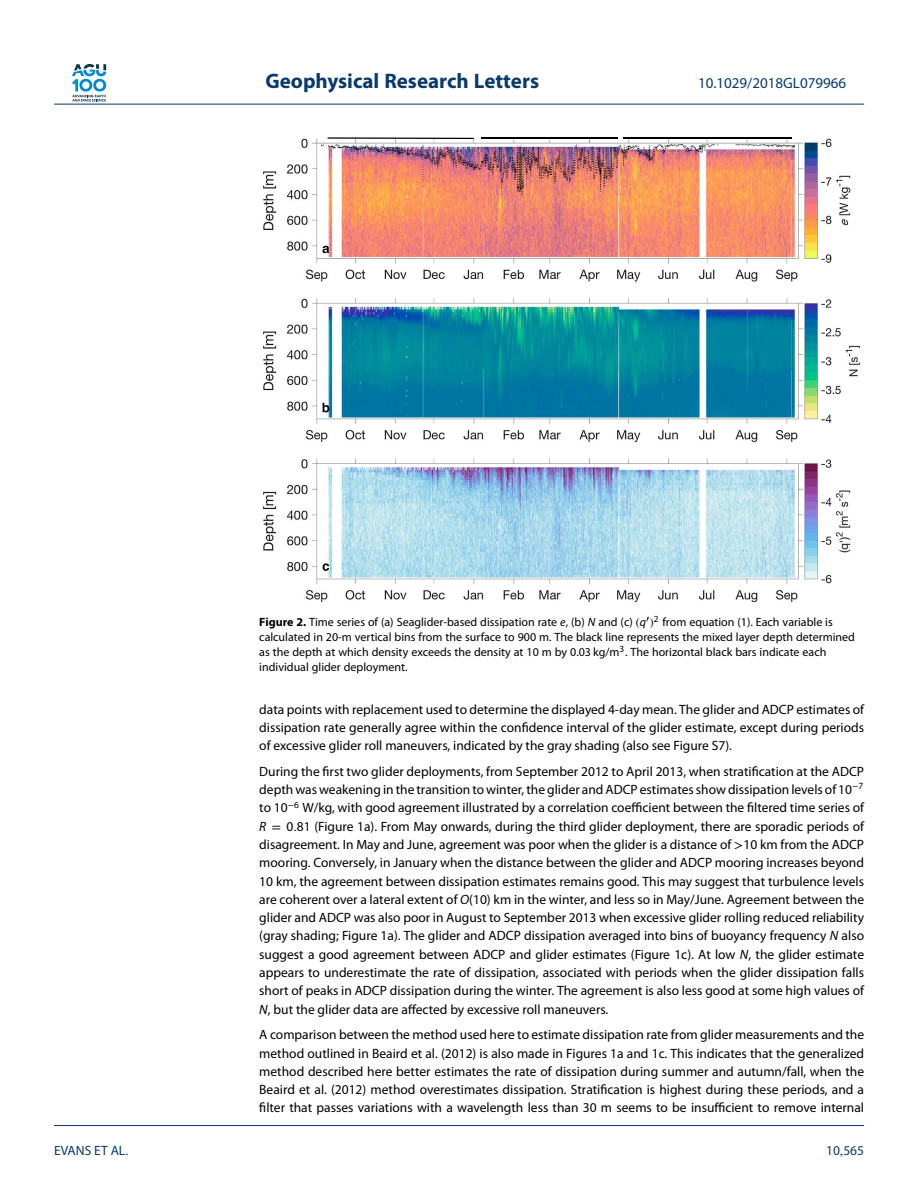
<style>
.page{position:relative;width:918px;height:1188px;background:#fff}
.page>*{position:absolute;margin:0;border:0;box-sizing:border-box;transform-origin:0 0}
.t1{font:700 21px "Myriad Pro";color:#0a3a69}
.t2{font:15px "Myriad Pro";color:#0a3a69}
.t3{font:13.5px/18.3px "Myriad Pro";color:#000;text-align:justify}
.t4{font:13.5px "Myriad Pro";color:#0a3a69}
.t5{font:12px/15px "Myriad Pro";color:#000}
.s1{font-weight:700}
.s2{font-style:italic}
.s3{font-family:"STIX Math"}
.s4{font-family:"STIX Math";font-style:italic}
</style>
<div class="page">
<svg style="left:72px;top:64px;width:34px;height:38px"></svg>
<hr style="left:54px;top:104px;width:810px;height:1px;background:#0a3a69">
<img style="left:264px;top:138px;width:595px;height:464px">
<svg style="left:323px;top:246px;width:6px;height:7px"></svg>
<svg style="left:323px;top:403px;width:6px;height:9px"></svg>
<svg style="left:323px;top:563px;width:6px;height:8px"></svg>
<hr style="left:328px;top:137px;width:146px;height:2px;background:#000">
<hr style="left:481px;top:137px;width:137px;height:2px;background:#000">
<hr style="left:623px;top:137px;width:169px;height:2px;background:#000">
<hr style="left:54px;top:1125px;width:810px;height:1px;background:#0a3a69">
<h1 class="t1" style="left:265px;top:73px;width:275px">Geophysical Research Letters</h1>
<p class="t2" style="left:698px;top:77px;width:150px">10.1029/2018GL079966</p>
<p class="t5" style="left:259px;top:615px;width:597px"><span class="s1">Figure 2.</span> Time series of (a) Seaglider-based dissipation rate <span class="s2">e</span>, (b) <span class="s2">N</span> and (c) <span class="s3">(</span><span class="s2">q</span><sup>′</sup><span class="s3">)</span><sup>2</sup> from equation (1). Each variable is calculated in 20-m vertical bins from the surface to 900 m. The black line represents the mixed layer depth determined as the depth at which density exceeds the density at 10 m by 0.03 kg/m<sup>3</sup>. The horizontal black bars indicate each individual glider deployment.</p>
<p class="t3" style="left:259px;top:701px;width:606px">data points with replacement used to determine the displayed 4-day mean. The glider and ADCP estimates of dissipation rate generally agree within the confidence interval of the glider estimate, except during periods of excessive glider roll maneuvers, indicated by the gray shading (also see Figure S7).</p>
<p class="t3" style="left:259px;top:763px;width:606px">During the first two glider deployments, from September 2012 to April 2013, when stratification at the ADCP depth was weakening in the transition to winter, the glider and ADCP estimates show dissipation levels of 10<sup>−</sup><sup>7 </sup>to 10<sup>−</sup><sup>6</sup> W/kg, with good agreement illustrated by a correlation coefficient between the filtered time series of <span class="s2">R</span> <span class="s3">=</span> 0<span class="s4">.</span>81 (Figure 1a). From May onwards, during the third glider deployment, there are sporadic periods of disagreement. In May and June, agreement was poor when the glider is a distance of <span class="s4">&gt;</span>10 km from the ADCP mooring. Conversely, in January when the distance between the glider and ADCP mooring increases beyond 10 km, the agreement between dissipation estimates remains good. This may suggest that turbulence levels are coherent over a lateral extent of <span class="s2">O</span>(10) km in the winter, and less so in May/June. Agreement between the glider and ADCP was also poor in August to September 2013 when excessive glider rolling reduced reliability (gray shading; Figure 1a). The glider and ADCP dissipation averaged into bins of buoyancy frequency <span class="s2">N</span> also suggest a good agreement between ADCP and glider estimates (Figure 1c). At low <span class="s2">N</span>, the glider estimate appears to underestimate the rate of dissipation, associated with periods when the glider dissipation falls short of peaks in ADCP dissipation during the winter. The agreement is also less good at some high values of <span class="s2">N</span>, but the glider data are affected by excessive roll maneuvers.</p>
<p class="t3" style="left:259px;top:1027px;width:606px">A comparison between the method used here to estimate dissipation rate from glider measurements and the method outlined in Beaird et al. (2012) is also made in Figures 1a and 1c. This indicates that the generalized method described here better estimates the rate of dissipation during summer and autumn/fall, when the Beaird et al. (2012) method overestimates dissipation. Stratification is highest during these periods, and a filter that passes variations with a wavelength less than 30 m seems to be insufficient to remove internal</p>
<p class="t4" style="left:54px;top:1145px;width:76px">EVANS ET AL.</p>
<p class="t4" style="left:826px;top:1145px;width:39px">10<span class="s4">,</span>565</p>
</div>
